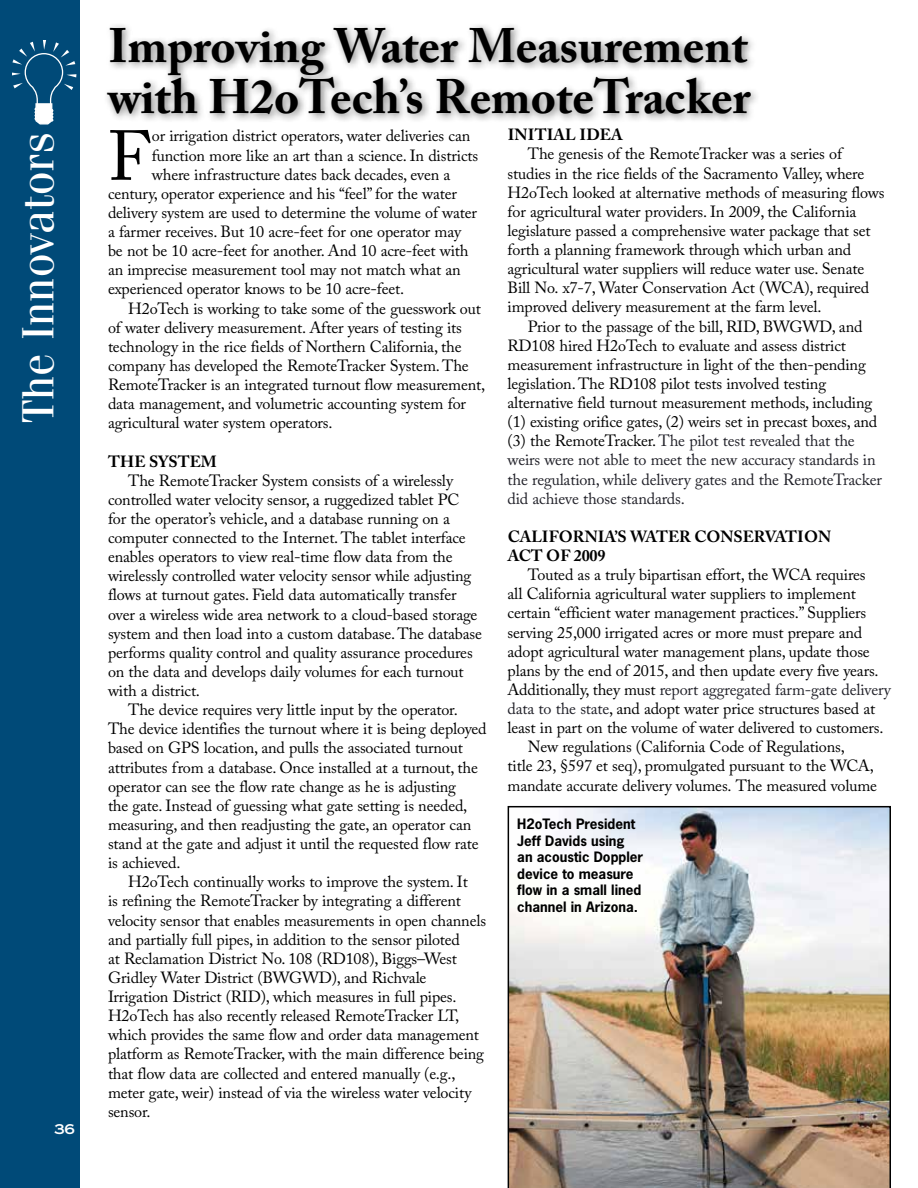
<style>
.page{position:relative;width:918px;height:1188px;background:#fff}
.page>*{position:absolute;margin:0;border:0;box-sizing:border-box;transform-origin:0 0}
.t1{font:69.9px "Adobe Caslon Pro";color:#000}
.t2{font:700 48px/51px "Adobe Caslon Pro";color:#000}
.t3{font:45px "Felicia";color:#fff}
.t4{font:16.2px/19px "Adobe Caslon Pro";letter-spacing:-.01em;color:#000}
.t5{font:700 16.2px/19px "Adobe Caslon Pro";letter-spacing:.005em;color:#000}
.t6{font:16.2px "Adobe Caslon Pro";letter-spacing:-.01em;color:#202028}
.t7{font:700 13.5px/16.5px "News Gothic";color:#000}
.t8{font:13.5px "Copperplate Thirty One AB";color:#fff}
.s1{color:#202028}
.s2{color:#000}
</style>
<div class="page">
<div style="left:0;top:0;width:80px;height:1188px;background:#004a78"></div>
<svg style="left:12px;top:40px;width:64px;height:85px"></svg>
<div style="left:102px;top:22px;width:659px;height:102px;background:#000;opacity:.5"></div>
<img style="left:508px;top:806px;width:383px;height:382px">
<h2 class="t2" style="left:108px;top:20px;width:645px">Improving Water Measurement with H2oTech’s RemoteTracker</h2>
<p class="t5" style="left:508px;top:125px;width:50px">Initial</p>
<p class="t5" style="left:579px;top:125px;width:41px">Idea</p>
<p class="t4" style="left:508px;top:144px;width:378px;text-indent:20px">The genesis of the RemoteTracker was a series of studies in the rice fields of the Sacramento Valley, where H2oTech looked at alternative methods of measuring flows for agricultural water providers. In 2009, the California legislature passed a comprehensive water package that set forth a planning framework through which urban and agricultural water suppliers will reduce water use. Senate Bill No. x7-7, Water Conservation Act (WCA), required improved delivery measurement at the farm level.</p>
<p class="t4" style="left:508px;top:317px;width:376px;text-indent:20px">Prior to the passage of the bill, RID, BWGWD, and RD108 hired H2oTech to evaluate and assess district measurement infrastructure in light of the then-pending legislation. The RD108 pilot tests involved testing alternative field turnout measurement methods, including (1) existing orifice gates, (2) weirs set in precast boxes, and (3) the RemoteTracker. <span class="s1">The pilot test revealed that the weirs were not able to meet the new accuracy standards in the regulation, while delivery gates and the RemoteTracker did achieve those standards.</span></p>
<p class="t5" style="left:508px;top:527px;width:302px">Cali fo rnia’s Water Conservation<br>Act o f 2009</p>
<p class="t4" style="left:528px;top:565px;width:339px">Touted as a truly bipartisan effort, the WCA requires</p>
<p class="t4" style="left:508px;top:584px;width:350px">all California agricultural water suppliers to implement</p>
<p class="t4" style="left:508px;top:603px;width:360px">certain “efficient water management practices.” Suppliers</p>
<p class="t4" style="left:508px;top:622px;width:356px">serving 25,000 irrigated acres or more must prepare and</p>
<p class="t4" style="left:508px;top:642px;width:364px">adopt agricultural water management plans, update those</p>
<p class="t4" style="left:508px;top:661px;width:373px">plans by the end of 2015, and then update every five years.</p>
<p class="t6" style="left:508px;top:680px;width:385px"><span class="s2">Additionally, they must</span> report aggregated farm-gate delivery</p>
<p class="t4" style="left:508px;top:699px;width:369px"><span class="s1">data to the state</span>, and adopt water price structures based at</p>
<p class="t4" style="left:508px;top:718px;width:378px">least in part on the volume of water delivered to customers.</p>
<p class="t4" style="left:528px;top:737px;width:318px">New regulations (California Code of Regulations,</p>
<p class="t4" style="left:508px;top:756px;width:368px">title 23, §597 et seq), promulgated pursuant to the WCA,</p>
<p class="t4" style="left:508px;top:775px;width:371px">mandate accurate delivery volumes. The measured volume</p>
<p class="t7" style="left:517px;top:816px;width:127px">H2oTech President<br>Jeff Davids using an acoustic Doppler device to measure flow in a small lined channel in Arizona.</p>
<h3 class="t3" style="left:11px;top:423px;width:292px;rotate:-90deg">The Innovators</h3>
<h1 class="t1" style="left:108px;top:115px;width:43px">F</h1>
<p class="t4" style="left:152px;top:126px;width:320px">or irrigation district operators, water deliveries can</p>
<p class="t4" style="left:152px;top:145px;width:328px">function more like an art than a science. In districts</p>
<p class="t4" style="left:152px;top:165px;width:300px">where infrastructure dates back decades, even a</p>
<p class="t4" style="left:108px;top:184px;width:350px">century, operator experience and his “feel” for the water</p>
<p class="t4" style="left:108px;top:203px;width:371px">delivery system are used to determine the volume of water</p>
<p class="t4" style="left:108px;top:222px;width:355px">a farmer receives. But 10 acre-feet for one operator may</p>
<p class="t4" style="left:108px;top:241px;width:362px">be not be 10 acre-feet for another. And 10 acre-feet with</p>
<p class="t4" style="left:108px;top:260px;width:354px">an imprecise measurement tool may not match what an</p>
<p class="t4" style="left:108px;top:279px;width:298px">experienced operator knows to be 10 acre-feet.</p>
<p class="t4" style="left:128px;top:298px;width:354px">H2oTech is working to take some of the guesswork out</p>
<p class="t4" style="left:108px;top:318px;width:355px">of water delivery measurement. After years of testing its</p>
<p class="t4" style="left:108px;top:337px;width:355px">technology in the rice fields of Northern California, the</p>
<p class="t4" style="left:108px;top:356px;width:362px">company has developed the RemoteTracker System. The</p>
<p class="t4" style="left:108px;top:375px;width:379px">RemoteTracker is an integrated turnout flow measurement,</p>
<p class="t4" style="left:108px;top:394px;width:360px">data management, and volumetric accounting system for</p>
<p class="t4" style="left:108px;top:413px;width:226px">agricultural water system operators.</p>
<p class="t5" style="left:108px;top:451px;width:108px">Th e System</p>
<p class="t4" style="left:128px;top:471px;width:326px">The RemoteTracker System consists of a wirelessly</p>
<p class="t4" style="left:108px;top:490px;width:353px">controlled water velocity sensor, a ruggedized tablet PC</p>
<p class="t4" style="left:108px;top:509px;width:343px">for the operator’s vehicle, and a database running on a</p>
<p class="t4" style="left:108px;top:528px;width:359px">computer connected to the Internet. The tablet interface</p>
<p class="t4" style="left:108px;top:547px;width:346px">enables operators to view real-time flow data from the</p>
<p class="t4" style="left:108px;top:566px;width:365px">wirelessly controlled water velocity sensor while adjusting</p>
<p class="t4" style="left:108px;top:585px;width:350px">flows at turnout gates. Field data automatically transfer</p>
<p class="t4" style="left:108px;top:604px;width:371px">over a wireless wide area network to a cloud-based storage</p>
<p class="t4" style="left:108px;top:624px;width:376px">system and then load into a custom database. The database</p>
<p class="t4" style="left:108px;top:643px;width:366px">performs quality control and quality assurance procedures</p>
<p class="t4" style="left:108px;top:662px;width:357px">on the data and develops daily volumes for each turnout</p>
<p class="t4" style="left:108px;top:681px;width:94px">with a district.</p>
<p class="t4" style="left:128px;top:700px;width:331px">The device requires very little input by the operator.</p>
<p class="t4" style="left:108px;top:719px;width:380px">The device identifies the turnout where it is being deployed</p>
<p class="t4" style="left:108px;top:738px;width:356px">based on GPS location, and pulls the associated turnout</p>
<p class="t4" style="left:108px;top:757px;width:372px">attributes from a database. Once installed at a turnout, the</p>
<p class="t4" style="left:108px;top:777px;width:350px">operator can see the flow rate change as he is adjusting</p>
<p class="t4" style="left:108px;top:796px;width:361px">the gate. Instead of guessing what gate setting is needed,</p>
<p class="t4" style="left:108px;top:815px;width:365px">measuring, and then readjusting the gate, an operator can</p>
<p class="t4" style="left:108px;top:834px;width:372px">stand at the gate and adjust it until the requested flow rate</p>
<p class="t4" style="left:108px;top:853px;width:74px">is achieved.</p>
<p class="t4" style="left:128px;top:872px;width:341px">H2oTech continually works to improve the system. It</p>
<p class="t4" style="left:108px;top:891px;width:355px">is refining the RemoteTracker by integrating a different</p>
<p class="t4" style="left:108px;top:910px;width:380px">velocity sensor that enables measurements in open channels</p>
<p class="t4" style="left:108px;top:930px;width:354px">and partially full pipes, in addition to the sensor piloted</p>
<p class="t4" style="left:108px;top:949px;width:351px">at Reclamation District No. 108 (RD108), Biggs–West</p>
<p class="t4" style="left:108px;top:968px;width:320px">Gridley Water District (BWGWD), and Richvale</p>
<p class="t4" style="left:108px;top:987px;width:350px">Irrigation District (RID), which measures in full pipes.</p>
<p class="t4" style="left:108px;top:1006px;width:353px">H2oTech has also recently released RemoteTracker LT,</p>
<p class="t4" style="left:108px;top:1025px;width:373px">which provides the same flow and order data management</p>
<p class="t4" style="left:108px;top:1044px;width:378px">platform as RemoteTracker, with the main difference being</p>
<p class="t4" style="left:108px;top:1063px;width:349px">that flow data are collected and entered manually (e.g.,</p>
<p class="t4" style="left:108px;top:1083px;width:365px">meter gate, weir) instead of via the wireless water velocity</p>
<p class="t4" style="left:108px;top:1102px;width:44px">sensor.</p>
<p class="t8" style="left:54px;top:1121px;width:23px">36</p>
</div>
